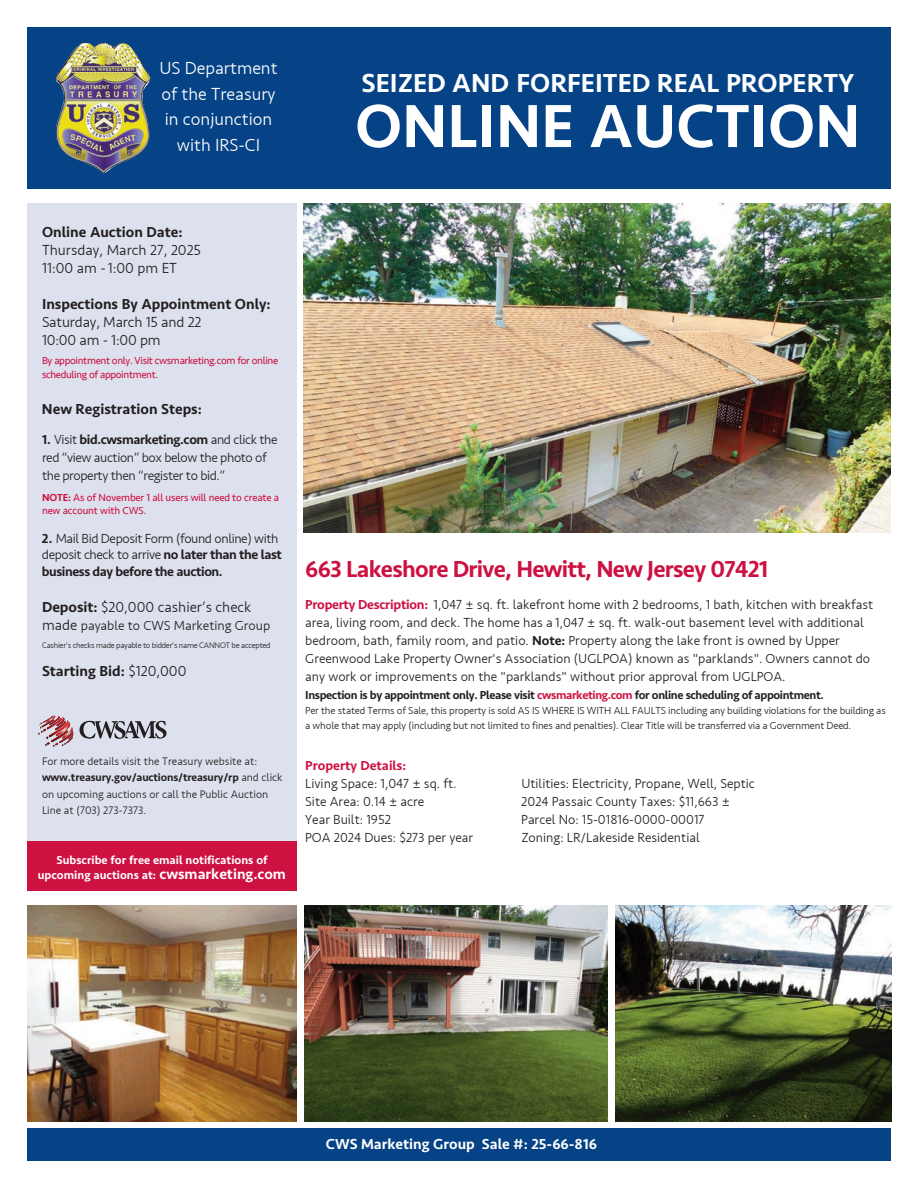
<style>
.page{position:relative;width:918px;height:1188px;background:#fff}
.page>*{position:absolute;margin:0;border:0;box-sizing:border-box;transform-origin:0 0}
.t1{font:500 63px "Seravek";color:#fff}
.t2{font:500 27px "Seravek";color:#fff}
.t3{font:500 24px "Seravek";letter-spacing:-.03em;color:#cd1141}
.t4{font:300 18px/25.5px "Seravek";color:#fff;text-align:center}
.t5{font:300 15px/18px "Seravek";color:#231f20}
.t6{font:500 15px "Seravek";color:#231f20}
.t7{font:500 15px "Seravek";color:#fff}
.t8{font:300 13.5px/18px "Seravek";color:#231f20}
.t9{font:300 13.5px/18px "Seravek";letter-spacing:-.03em;color:#231f20}
.t10{font:500 13.5px "Seravek";color:#cd1141}
.t11{font:500 12px "Seravek";letter-spacing:-.03em;color:#231f20}
.t12{font:500 12px/15px "Seravek";color:#fff;text-align:center}
.t13{font:300 11.25px/16.5px "Seravek";color:#231f20}
.t14{font:300 10.5px/15px "Seravek";letter-spacing:-.01em;color:#231f20}
.t15{font:10.5px/13.5px "Seravek";letter-spacing:-.03em;color:#cd1141}
.t16{font:10.5px/13.5px "Seravek";letter-spacing:-.01em;color:#cd1141}
.t17{font:300 8.25px "Seravek";letter-spacing:-.03em;color:#231f20}
.s1{font-weight:500}
.s2{font-size:15px}
.s3{font-weight:300}
.s4{font-weight:500;color:#cd1141}
.s5{color:#cd1141}
</style>
<div class="page">
<div style="left:27px;top:27px;width:864px;height:162px;background:#054286"></div>
<div style="left:27px;top:204px;width:270px;height:687px;background:#dde0ed"></div>
<div style="left:27px;top:1129px;width:864px;height:32px;background:#054286"></div>
<img style="left:304px;top:204px;width:587px;height:329px">
<img style="left:27px;top:906px;width:270px;height:216px">
<img style="left:305px;top:906px;width:303px;height:216px">
<img style="left:615px;top:906px;width:276px;height:216px">
<svg style="left:38px;top:716px;width:129px;height:31px"></svg>
<div style="left:27px;top:842px;width:270px;height:49px;background:#cd1141"></div>
<img style="left:56px;top:43px;width:94px;height:130px">
<h3 class="t4" style="left:159px;top:56px;width:120px">US Department of the Treasury in conjunction with IRS-CI</h3>
<h2 class="t2" style="left:362px;top:73px;width:494px">SEIZED AND FORFEITED REAL PROPERTY</h2>
<h1 class="t1" style="left:355px;top:103px;width:507px">ONLINE AUCTION</h1>
<p class="t6" style="left:42px;top:226px;width:142px">Online Auction Date:</p>
<p class="t5" style="left:42px;top:241px;width:161px">Thursday, March 27, 2025<br>11:00 am - 1:00 pm ET</p>
<p class="t6" style="left:42px;top:298px;width:230px">Inspections By Appointment Only:</p>
<p class="t5" style="left:42px;top:313px;width:161px">Saturday, March 15 and 22<br>10:00 am - 1:00 pm</p>
<p class="t15" style="left:42px;top:354px;width:238px">By appointment only. Visit cwsmarketing.com for online scheduling of appointment.</p>
<p class="t6" style="left:42px;top:403px;width:161px">New Registration Steps:</p>
<p class="t9" style="left:42px;top:431px;width:237px"><span class="s1">1.</span> Visit <span class="s1">bid.cwsmarketing.com</span> and click the red “view auction” box below the photo of the property then “register to bid.”</p>
<p class="t16" style="left:42px;top:491px;width:239px"><span class="s1">NOTE:</span> As of November 1 all users will need to create a new account with CWS.</p>
<p class="t9" style="left:42px;top:531px;width:241px;line-height:16.5px"><span class="s1">2.</span> Mail Bid Deposit Form (found online) with deposit check to arrive <span class="s1">no later than the last business day before the auction.</span></p>
<p class="t5" style="left:42px;top:598px;width:211px"><span class="s1">Deposit:</span> $20,000 cashier’s check</p>
<p class="t8" style="left:42px;top:617px;width:230px"><span class="s2">made</span> payable to CWS Marketing Group</p>
<p class="t17" style="left:42px;top:640px;width:230px">Cashier’s checks made payable to bidder’s name CANNOT be accepted</p>
<p class="t6" style="left:42px;top:666px;width:146px">Starting Bid: <span class="s3">$120,000</span></p>
<p class="t13" style="left:42px;top:753px;width:242px">For more details visit the Treasury website at: <span class="s1">www.treasury.gov/auctions/treasury/rp</span> and click on upcoming auctions or call the Public Auction Line at (703) 273-7373.</p>
<p class="t12" style="left:38px;top:854px;width:250px">Subscribe for free email notifications of upcoming auctions at: <span class="s2">cwsmarketing.com</span></p>
<h3 class="t3" style="left:305px;top:560px;width:464px">663 Lakeshore Drive, Hewitt, New Jersey 07421</h3>
<p class="t8" style="left:305px;top:596px;width:570px"><span class="s4">Property Description:</span> 1,047 ± sq. ft. lakefront home with 2 bedrooms, 1 bath, kitchen with breakfast area, living room, and deck. The home has a 1,047 ± sq. ft. walk-out basement level with additional bedroom, bath, family room, and patio. <span class="s1">Note:</span> Property along the lake front is owned by Upper Greenwood Lake Property Owner's Association (UGLPOA) known as "parklands". Owners cannot do any work or improvements on the "parklands" without prior approval from UGLPOA.</p>
<p class="t11" style="left:305px;top:691px;width:520px">Inspection is by appointment only. Please visit <span class="s5">cwsmarketing.com</span> for online scheduling of appointment.</p>
<p class="t14" style="left:305px;top:704px;width:582px">Per the stated Terms of Sale, this property is sold AS IS WHERE IS WITH ALL FAULTS including any building violations for the building as a whole that may apply (including but not limited to fines and penalties). Clear Title will be transferred via a Government Deed.</p>
<p class="t10" style="left:305px;top:760px;width:103px">Property Details:</p>
<p class="t8" style="left:305px;top:775px;width:153px">Living Space: 1,047 ± sq. ft.</p>
<p class="t8" style="left:521px;top:775px;width:235px">Utilities: Electricity, Propane, Well, Septic</p>
<p class="t8" style="left:305px;top:793px;width:121px">Site Area: 0.14 ± acre</p>
<p class="t8" style="left:521px;top:793px;width:210px">2024 Passaic County Taxes: $11,663 ±</p>
<p class="t8" style="left:305px;top:811px;width:87px">Year Built: 1952</p>
<p class="t8" style="left:521px;top:811px;width:185px">Parcel No: 15-01816-0000-00017</p>
<p class="t8" style="left:305px;top:829px;width:169px">POA 2024 Dues: $273 per year</p>
<p class="t8" style="left:521px;top:829px;width:180px">Zoning: LR/Lakeside Residential</p>
<p class="t7" style="left:326px;top:1139px;width:273px">CWS Marketing Group Sale #: 25-66-816</p>
</div>
